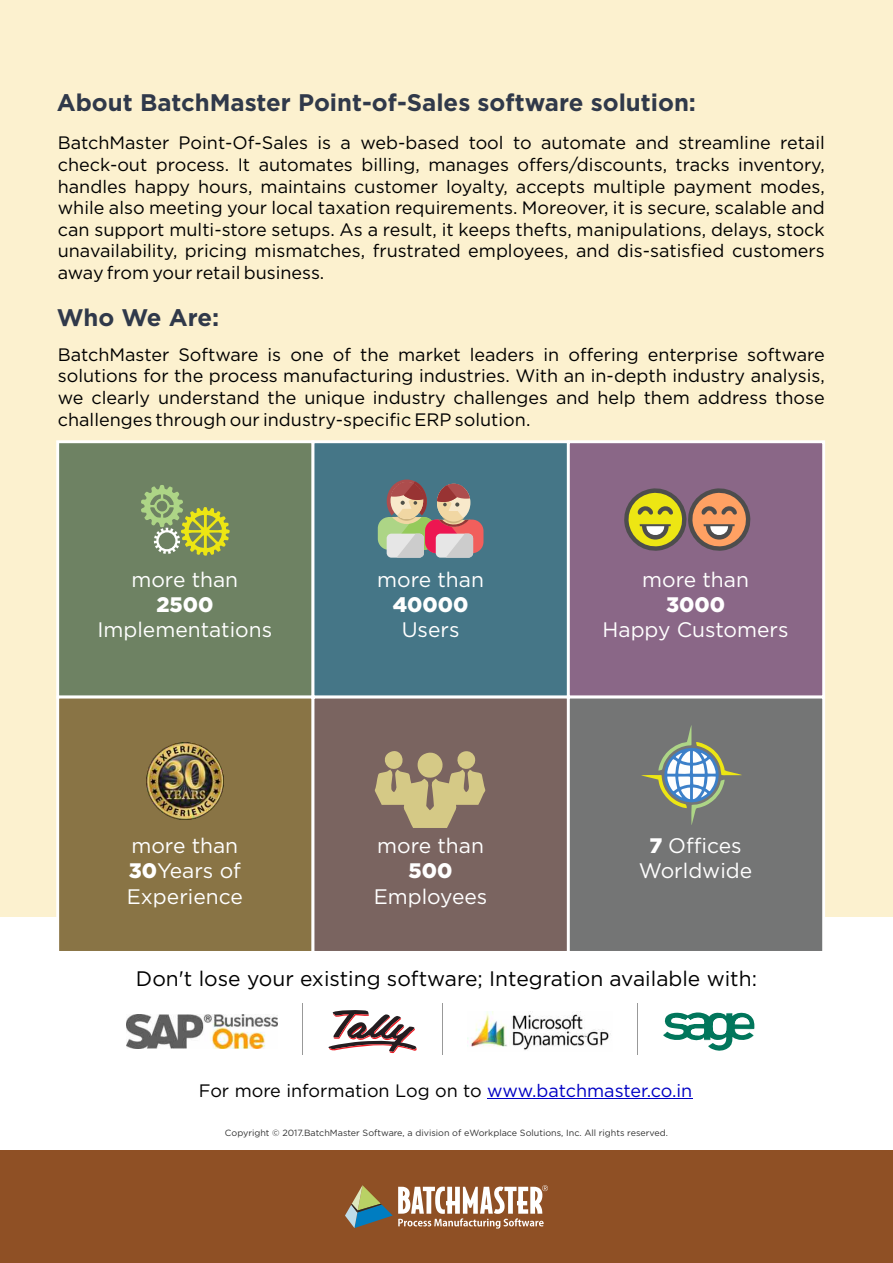
<style>
.page{position:relative;width:893px;height:1263px;background:#fff}
.page>*{position:absolute;margin:0;border:0;box-sizing:border-box;transform-origin:0 0}
.t1{font:700 24px "Gotham";color:#30394a}
.t2{font:21px/25.2px "Gotham";color:#fff;text-align:center}
.t3{font:21px "Gotham";color:#000}
.t4{font:900 21px "Gotham";color:#fff}
.t5{font:18px/21.6px "Gotham";color:#000;text-align:justify}
.t6{font:9px "Gotham";color:#333}
.s1{font-weight:900}
.s2{color:#0000c4}
</style>
<div class="page">
<div style="left:0;top:0;width:893px;height:916px;background:#fcf1cf"></div>
<div style="left:56px;top:440px;width:254px;height:254px;background:#6e8263"></div>
<div style="left:310px;top:440px;width:255px;height:254px;background:#457687"></div>
<div style="left:565px;top:440px;width:260px;height:254px;background:#8a6787"></div>
<div style="left:55px;top:694px;width:255px;height:257px;background:#897445"></div>
<div style="left:310px;top:694px;width:255px;height:257px;background:#7a6460"></div>
<div style="left:565px;top:694px;width:261px;height:257px;background:#747575"></div>
<img style="left:147px;top:742px;width:77px;height:77px">
<svg style="left:141px;top:484px;width:90px;height:72px;background:#90a25f"></svg>
<svg style="left:378px;top:479px;width:105px;height:79px;background:#aa958d"></svg>
<svg style="left:622px;top:486px;width:130px;height:67px;background:#a7885c"></svg>
<svg style="left:375px;top:748px;width:110px;height:80px;background:#ab9a74"></svg>
<svg style="left:641px;top:725px;width:101px;height:100px;background:#848e8a"></svg>
<img style="left:126px;top:1015px;width:151px;height:33px">
<svg style="left:328px;top:1010px;width:89px;height:43px"></svg>
<img style="left:468px;top:1011px;width:143px;height:39px">
<svg style="left:663px;top:1012px;width:91px;height:39px"></svg>
<hr style="left:303px;top:1003px;width:1px;height:52px;background:#999">
<hr style="left:442px;top:1003px;width:1px;height:52px;background:#999">
<hr style="left:637px;top:1003px;width:1px;height:52px;background:#999">
<hr style="left:487px;top:1098px;width:205px;height:1px;background:#0000c4">
<div style="left:0;top:1151px;width:893px;height:112px;background:#8f5025"></div>
<svg style="left:345px;top:1185px;width:203px;height:43px"></svg>
<h1 class="t1" style="left:57px;top:91px;width:641px">About BatchMaster Point-of-Sales software solution:</h1>
<p class="t5" style="left:58px;top:133px;width:768px">BatchMaster Point-Of-Sales is a web-based tool to automate and streamline retail check-out process. It automates billing, manages offers/discounts, tracks inventory, handles happy hours, maintains customer loyalty, accepts multiple payment modes, while also meeting your local taxation requirements. Moreover, it is secure, scalable and can support multi-store setups. As a result, it keeps thefts, manipulations, delays, stock unavailability, pricing mismatches, frustrated employees, and dis-satisfied customers away from your retail business.</p>
<h1 class="t1" style="left:57px;top:306px;width:164px">Who We Are:</h1>
<p class="t5" style="left:58px;top:344px;width:768px">BatchMaster Software is one of the market leaders in offering enterprise software solutions for the process manufacturing industries. With an in-depth industry analysis, we clearly understand the unique industry challenges and help them address those challenges through our industry-specific ERP solution.</p>
<p class="t2" style="left:131px;top:568px;width:108px">more than</p>
<p class="t4" style="left:156px;top:595px;width:58px">2500</p>
<p class="t2" style="left:97px;top:618px;width:176px">Implementations</p>
<p class="t2" style="left:127px;top:834px;width:118px;text-align:left">more than<br><span class="s1">30</span>Years of<br>Experience</p>
<p class="t2" style="left:377px;top:568px;width:108px">more than</p>
<p class="t4" style="left:393px;top:595px;width:77px">40000</p>
<p class="t2" style="left:402px;top:618px;width:59px">Users</p>
<p class="t2" style="left:377px;top:834px;width:108px">more than</p>
<p class="t4" style="left:409px;top:861px;width:45px">500</p>
<p class="t2" style="left:374px;top:884px;width:115px">Employees</p>
<p class="t2" style="left:642px;top:568px;width:108px">more than</p>
<p class="t4" style="left:666px;top:595px;width:61px">3000</p>
<p class="t2" style="left:603px;top:618px;width:187px">Happy Customers</p>
<p class="t2" style="left:639px;top:834px;width:115px"><span class="s1">7</span> Offices<br>Worldwide</p>
<p class="t3" style="left:136px;top:969px;width:623px">Don't lose your existing software; Integration available with:</p>
<p class="t5" style="left:199px;top:1081px;width:495px">For more information Log on to <span class="s2">www.batchmaster.co.in</span></p>
<p class="t6" style="left:225px;top:1128px;width:445px">Copyright © 2017. BatchMaster Software, a division of eWorkplace Solutions, Inc. All rights reserved.</p>
</div>
